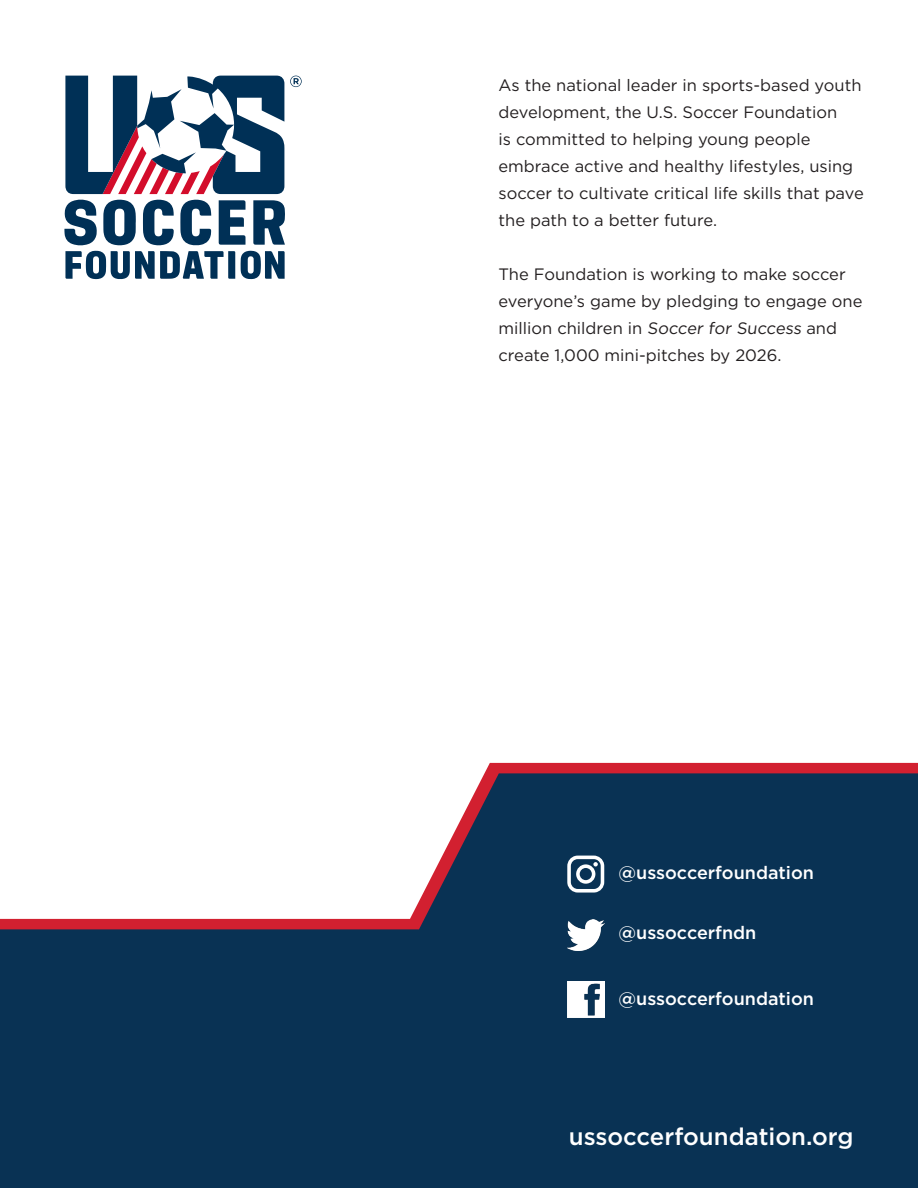
<style>
.page{position:relative;width:918px;height:1188px;background:#fff}
.page>*{position:absolute;margin:0;border:0;box-sizing:border-box;transform-origin:0 0}
.t1{font:500 24px "Gotham";color:#fff}
.t2{font:500 18px "Gotham";color:#fff}
.t3{font:16.5px/27px "Gotham";color:#231f20}
</style>
<div class="page">
<div style="left:484px;top:763px;width:434px;height:10px;background:#d22030"></div>
<svg style="left:0;top:773px;width:918px;height:415px;fill:#093254"></svg>
<svg style="left:64px;top:76px;width:238px;height:203px"></svg>
<img style="left:567px;top:920px;width:37px;height:30px">
<img style="left:567px;top:981px;width:37px;height:37px">
<svg style="left:567px;top:856px;width:37px;height:37px"></svg>
<p class="t3" style="left:499px;top:71px;width:367px">As the national leader in sports-based youth development, the U.S. Soccer Foundation<br>is committed to helping young people embrace active and healthy lifestyles, using soccer to cultivate critical life skills that pave the path to a better future.</p>
<p class="t3" style="left:499px;top:260px;width:365px">The Foundation is working to make soccer everyone’s game by pledging to engage one million children in Soccer for Success and create 1,000 mini-pitches by 2026.</p>
<p class="t2" style="left:619px;top:862px;width:197px">@ussoccerfoundation</p>
<p class="t2" style="left:619px;top:923px;width:139px">@ussoccerfndn</p>
<p class="t2" style="left:619px;top:989px;width:197px">@ussoccerfoundation</p>
<p class="t1" style="left:569px;top:1123px;width:286px">ussoccerfoundation.org</p>
</div>
